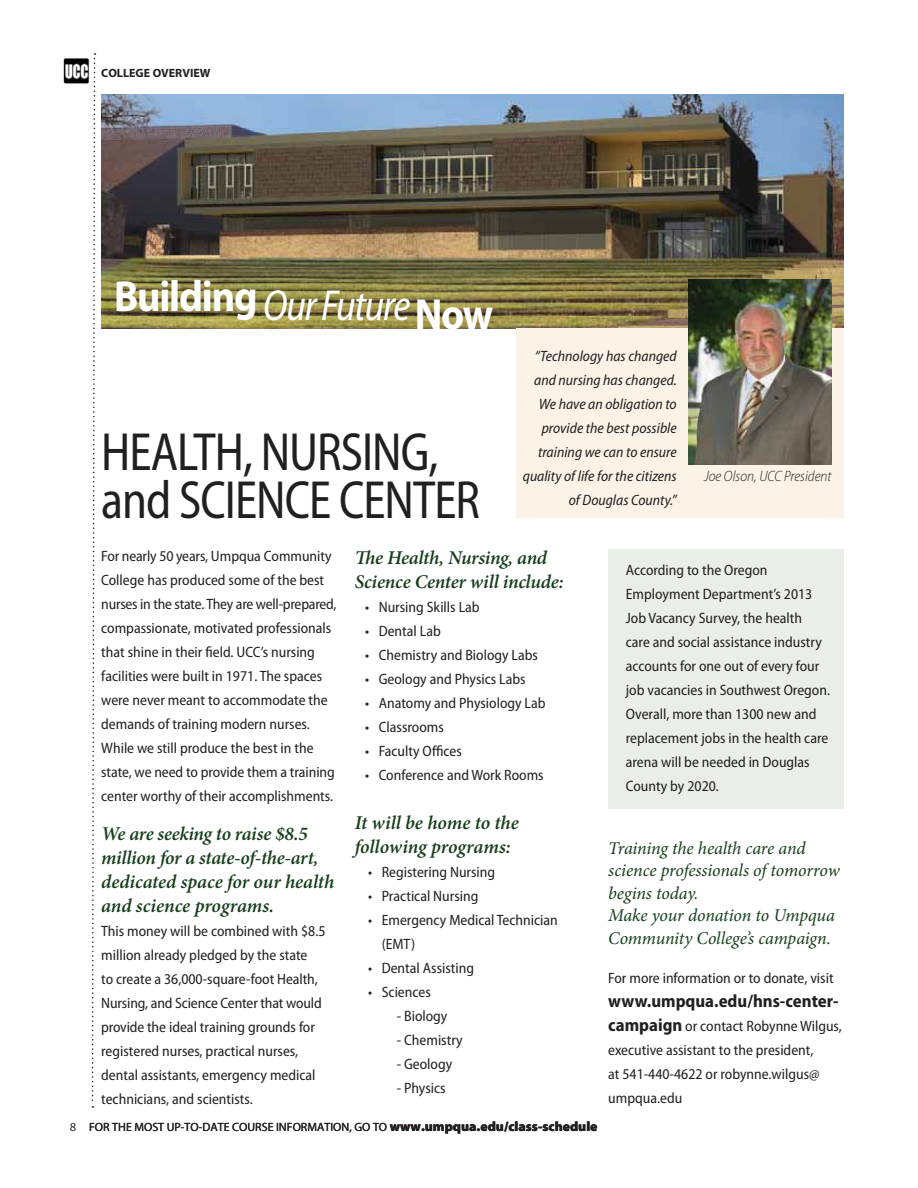
<style>
.page{position:relative;width:918px;height:1188px;background:#fff}
.page>*{position:absolute;margin:0;border:0;box-sizing:border-box;transform-origin:0 0}
.t1{font:semi-condensed 54px/48px "Myriad Pro";letter-spacing:-.02em;color:#231f20;scale:.91 1}
.t2{font:700 43.65px "Myriad Pro";letter-spacing:-.03em;color:#fff;scale:.92 1}
.t3{font:italic 600 19.5px/24px "Minion Pro";letter-spacing:-.01em;color:#173e1c}
.t4{font:italic 18px/22.5px "Minion Pro";letter-spacing:-.01em;color:#173e1c}
.t5{font:700 semi-condensed 18px "Myriad Pro";color:#231f20}
.t6{font:semi-condensed 15px/24px "Myriad Pro";color:#231f20}
.t7{font:italic semi-condensed 15px/24px "Myriad Pro";color:#231f20;text-align:right}
.t8{font:italic 300 semi-condensed 15px "Myriad Pro";color:#231f20}
.t9{font:12px "Myriad";color:#231f20}
.t10{font:700 12px "Myriad";color:#231f20}
.s1{font-weight:400;font-style:italic;font-stretch:semi-condensed}
.s2{font-family:"Myriad Pro";font-weight:300}
.s3{font-family:"Myriad Pro";font-weight:900;font-size:13.5px}
.s4{font-weight:700;font-size:18px}
</style>
<div class="page">
<img style="left:63px;top:58px;width:26px;height:26px">
<svg style="left:91px;top:53px;width:5px;height:1055px"></svg>
<div style="left:608px;top:549px;width:236px;height:260px;background:#e9eee8"></div>
<img style="left:101px;top:94px;width:743px;height:234px">
<div style="left:516px;top:328px;width:328px;height:189px;background:#fbf3e5"></div>
<img style="left:689px;top:280px;width:143px;height:185px">
<p class="t10" style="left:101px;top:68px;width:111px">COLLEGE OVERVIEW</p>
<h2 class="t2" style="left:114px;top:280px;width:414px">Building <span class="s1">Our Future</span>Now</h2>
<h1 class="t1" style="left:101px;top:432px;width:418px">HEALTH, NURSING, and SCIENCE CENTER</h1>
<p class="t7" style="left:523px;top:345px;width:155px">“Technology has changed and nursing has changed.<br>We have an obligation to provide the best possible training we can to ensure quality of life for the citizens of Douglas County.”</p>
<p class="t8" style="left:704px;top:470px;width:129px">Joe Olson, UCC President</p>
<p class="t6" style="left:101px;top:545px;width:237px">For nearly 50 years, Umpqua Community College has produced some of the best nurses in the state. They are well-prepared, compassionate, motivated professionals that shine in their field. UCC’s nursing facilities were built in 1971. The spaces were never meant to accommodate the demands of training modern nurses.<br>While we still produce the best in the state, we need to provide them a training center worthy of their accomplishments.</p>
<h3 class="t3" style="left:101px;top:823px;width:235px">We are seeking to raise $8.5 million for a state-of-the-art, dedicated space for our health and science programs.</h3>
<p class="t6" style="left:101px;top:920px;width:226px">This money will be combined with $8.5 million already pledged by the state<br>to create a 36,000-square-foot Health, Nursing, and Science Center that would provide the ideal training grounds for registered nurses, practical nurses, dental assistants, emergency medical technicians, and scientists.</p>
<h3 class="t3" style="left:355px;top:547px;width:210px">The Health, Nursing, and<br>Science Center will include:</h3>
<p class="t6" style="left:365px;top:595px;width:116px">• Nursing Skills Lab</p>
<p class="t6" style="left:365px;top:619px;width:77px">• Dental Lab</p>
<p class="t6" style="left:365px;top:643px;width:174px">• Chemistry and Biology Labs</p>
<p class="t6" style="left:365px;top:667px;width:162px">• Geology and Physics Labs</p>
<p class="t6" style="left:365px;top:691px;width:182px">• Anatomy and Physiology Lab</p>
<p class="t6" style="left:365px;top:715px;width:80px">• Classrooms</p>
<p class="t6" style="left:365px;top:739px;width:98px">• Faculty Offices</p>
<p class="t6" style="left:365px;top:763px;width:180px">• Conference and Work Rooms</p>
<h3 class="t3" style="left:355px;top:812px;width:166px">It will be home to the following programs:</h3>
<p class="t6" style="left:368px;top:861px;width:128px">• Registering Nursing</p>
<p class="t6" style="left:368px;top:885px;width:112px">• Practical Nursing</p>
<p class="t6" style="left:382px;top:909px;width:178px;text-indent:-14px">• Emergency Medical Technician (EMT)</p>
<p class="t6" style="left:368px;top:957px;width:107px">• Dental Assisting</p>
<p class="t6" style="left:368px;top:981px;width:64px">• Sciences</p>
<p class="t6" style="left:397px;top:1005px;width:52px">- Biology</p>
<p class="t6" style="left:397px;top:1029px;width:68px">- Chemistry</p>
<p class="t6" style="left:397px;top:1053px;width:57px">- Geology</p>
<p class="t6" style="left:397px;top:1077px;width:50px">- Physics</p>
<p class="t9" style="left:70px;top:1122px;width:529px"><span class="s2">8</span> FOR THE MOST UP-TO-DATE COURSE INFORMATION, GO TO <span class="s3">www.umpqua.edu/class-schedule</span></p>
<p class="t6" style="left:626px;top:559px;width:206px">According to the Oregon<br>Employment Department’s 2013<br>Job Vacancy Survey, the health<br>care and social assistance industry accounts for one out of every four job vacancies in Southwest Oregon.<br>Overall, more than 1300 new and replacement jobs in the health care arena will be needed in Douglas<br>County by 2020.</p>
<p class="t4" style="left:608px;top:838px;width:233px">Training the health care and science professionals of tomorrow begins today.<br>Make your donation to Umpqua<br>Community College’s campaign.</p>
<p class="t6" style="left:608px;top:967px;width:227px">For more information or to donate, visit</p>
<p class="t5" style="left:608px;top:994px;width:232px">www.umpqua.edu/hns-center-</p>
<p class="t6" style="left:608px;top:1015px;width:235px"><span class="s4">campaign</span> or contact Robynne Wilgus, executive assistant to the president,<br>at 541-440-4622 or robynne.wilgus@ umpqua.edu</p>
</div>
